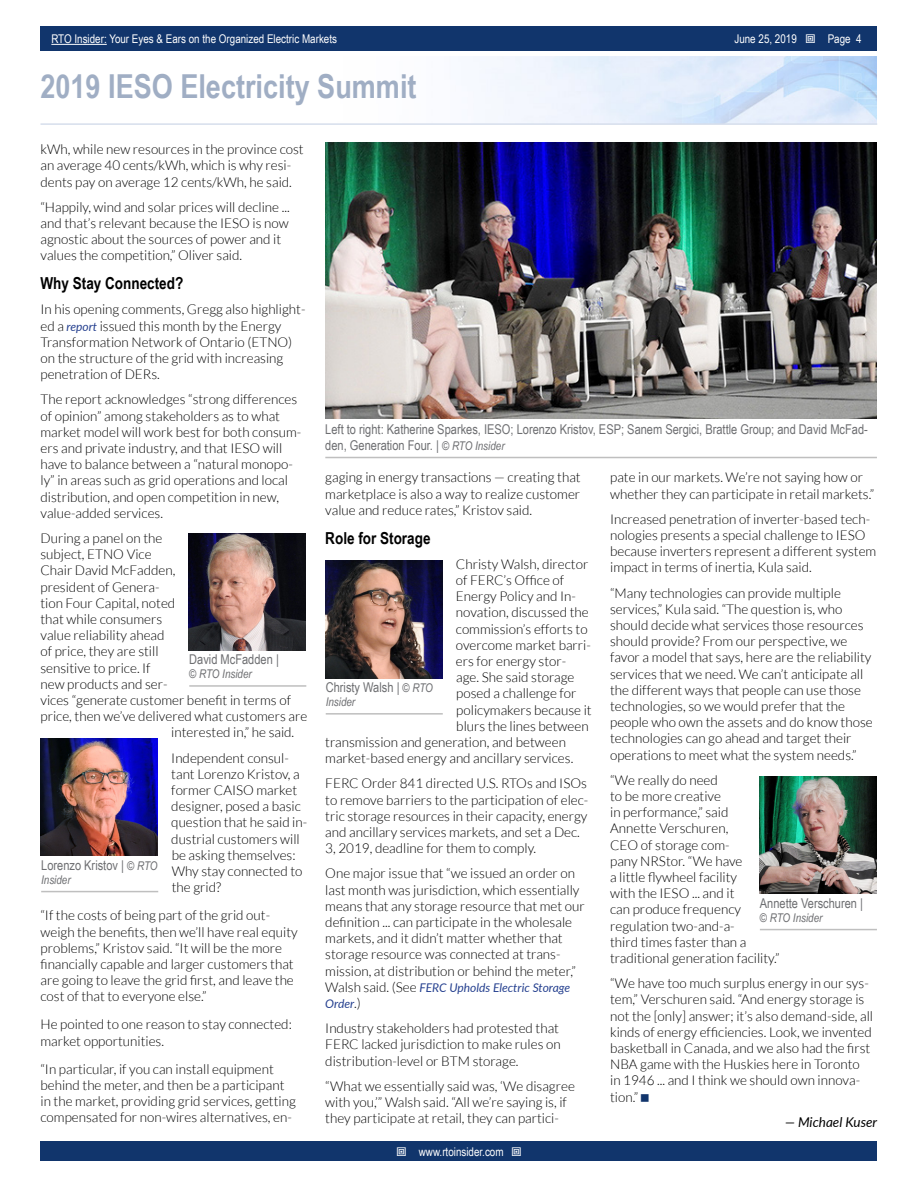
<style>
.page{position:relative;width:918px;height:1188px;background:#fff}
.page>*{position:absolute;margin:0;border:0;box-sizing:border-box;transform-origin:0 0}
.t1{font:700 33px "Arial Narrow";color:#a0aec4}
.t2{font:700 16.5px "Arial Narrow";color:#000}
.t3{font:300 13.5px/16.2px "Lato";color:#000}
.t4{font:13.5px/16.2px "Arial Narrow";color:#6d6e71}
.t5{font:italic 13.5px "Lato";color:#000}
.t6{font:12px "Arial Narrow";color:#fff}
.t7{font:italic 12px/16.2px "Lato";color:#25408f}
.t8{font:italic 12px "Arial Narrow";color:#6d6e71}
.s1{font-style:inherit}
.s2{font-weight:400;font-style:italic;font-size:12px;color:#25408f}
.s3{font-style:italic;font-size:12px}
.s4{font-weight:300;font-style:normal;font-size:13.5px;color:#000}
</style>
<div class="page">
<div style="left:41px;top:1142px;width:836px;height:19px;background:#11356c"></div>
<div style="left:41px;top:27px;width:836px;height:24px;background:#11356c"></div>
<hr style="left:51px;top:44px;width:56px;height:1px;background:#fff">
<img style="left:485px;top:56px;width:392px;height:67px">
<hr style="left:40px;top:123px;width:837px;height:2px;background:#d6deec">
<img style="left:189px;top:533px;width:117px;height:117px">
<hr style="left:189px;top:685px;width:117px;height:2px;background:#bfbfbf">
<img style="left:759px;top:777px;width:118px;height:117px">
<hr style="left:760px;top:929px;width:117px;height:1px;background:#bfbfbf">
<img style="left:41px;top:739px;width:117px;height:117px">
<hr style="left:41px;top:891px;width:117px;height:1px;background:#bfbfbf">
<img style="left:325px;top:561px;width:117px;height:117px">
<hr style="left:326px;top:713px;width:117px;height:2px;background:#bfbfbf">
<img style="left:325px;top:143px;width:551px;height:275px">
<hr style="left:325px;top:457px;width:552px;height:1px;background:#bfbfbf">
<p class="t6" style="left:51px;top:30px;width:287px">RTO Insider: Your Eyes &amp; Ears on the Organized Electric Markets</p>
<p class="t6" style="left:734px;top:30px;width:64px">June 25, <span class="s1">2019</span></p>
<p class="t6" style="left:828px;top:30px;width:35px">Page 4</p>
<h1 class="t1" style="left:40px;top:61px;width:378px">2019 IESO Electricity Summit</h1>
<p class="t3" style="left:40px;top:141px;width:265px">kWh, while new resources in the province cost an average 40 cents/kWh, which is why resi&shy;dents pay on average 12 cents/kWh, he said.</p>
<p class="t3" style="left:40px;top:199px;width:251px">“Happily, wind and solar prices will decline ... and that’s relevant because the IESO is now agnostic about the sources of power and it values the competition,” Oliver said.</p>
<p class="t2" style="left:40px;top:271px;width:144px">Why Stay Connected?</p>
<p class="t3" style="left:40px;top:302px;width:267px">In his opening comments, Gregg also highlight&shy;ed a <span class="s2">report</span> issued this month by the Energy Transformation Network of Ontario (ETNO) on the structure of the grid with increasing penetration of DERs.</p>
<p class="t3" style="left:40px;top:392px;width:262px">The report acknowledges “strong differences of opinion” among stakeholders as to what market model will work best for both consum&shy;ers and private industry, and that IESO will have to balance between a “natural monopo&shy;ly” in areas such as grid operations and local distribution, and open competition in new, value-added services.</p>
<p class="t3" style="left:40px;top:530px;width:124px">During a panel on the</p>
<p class="t3" style="left:40px;top:546px;width:113px">subject, ETNO Vice</p>
<p class="t3" style="left:40px;top:563px;width:136px">Chair David McFadden,</p>
<p class="t3" style="left:40px;top:579px;width:121px">president of Genera-</p>
<p class="t3" style="left:40px;top:595px;width:136px">tion Four Capital, noted</p>
<p class="t3" style="left:40px;top:611px;width:123px">that while consumers</p>
<p class="t3" style="left:40px;top:627px;width:126px">value reliability ahead</p>
<p class="t3" style="left:40px;top:644px;width:120px">of price, they are still</p>
<p class="t3" style="left:40px;top:660px;width:112px">sensitive to price. If</p>
<p class="t3" style="left:40px;top:676px;width:129px">new products and ser-</p>
<p class="t3" style="left:40px;top:692px;width:252px">vices “generate customer benefit in terms of</p>
<p class="t3" style="left:40px;top:708px;width:268px">price, then we’ve delivered what customers are</p>
<p class="t3" style="left:171px;top:725px;width:124px">interested in,” he said.</p>
<p class="t3" style="left:171px;top:750px;width:137px">Independent consul&shy;tant Lorenzo Kristov, a former CAISO market designer, posed a basic question that he said in&shy;dustrial customers will be asking themselves:<br>Why stay connected to the grid?</p>
<p class="t3" style="left:40px;top:907px;width:259px">“If the costs of being part of the grid out&shy;weigh the benefits, then we’ll have real equity problems,” Kristov said. “It will be the more financially capable and larger customers that are going to leave the grid first, and leave the cost of that to everyone else.”</p>
<p class="t3" style="left:40px;top:1017px;width:253px">He pointed to one reason to stay connected: market opportunities.</p>
<p class="t3" style="left:40px;top:1061px;width:257px">“In particular, if you can install equipment behind the meter, and then be a participant in the market, providing grid services, getting compensated for non-wires alternatives, en-</p>
<p class="t4" style="left:325px;top:420px;width:544px">Left to right: Katherine Sparkes, IESO; Lorenzo Kristov, ESP; Sanem Sergici, Brattle Group; and David McFad&shy;den, Generation Four. | <span class="s3">© RTO Insider</span></p>
<p class="t3" style="left:610px;top:469px;width:266px">pate in our markets. We’re not saying how or whether they can participate in retail markets.”</p>
<p class="t3" style="left:610px;top:511px;width:268px">Increased penetration of inverter-based tech&shy;nologies presents a special challenge to IESO because inverters represent a different system impact in terms of inertia, Kula said.</p>
<p class="t3" style="left:610px;top:585px;width:264px">“Many technologies can provide multiple services,” Kula said. “The question is, who should decide what services those resources should provide? From our perspective, we favor a model that says, here are the reliability services that we need. We can’t anticipate all the different ways that people can use those technologies, so we would prefer that the people who own the assets and do know those technologies can go ahead and target their operations to meet what the system needs.”</p>
<p class="t3" style="left:610px;top:772px;width:171px">“We really do need<br>to be more creative<br>in performance,” said<br>Annette Verschuren,<br>CEO of storage com-<br>pany NRStor. “We have<br>a little flywheel facility<br>with the IESO ... and it<br>can produce frequency regulation two-and-a-<br>third times faster than a traditional generation facility.”</p>
<p class="t3" style="left:610px;top:975px;width:265px">“We have too much surplus energy in our sys&shy;tem,” Verschuren said. “And energy storage is not the [only] answer; it’s also demand-side, all kinds of energy efficiencies. Look, we invented basketball in Canada, and we also had the first NBA game with the Huskies here in Toronto in 1946 ... and I think we should own innova&shy;tion.”</p>
<p class="t5" style="left:785px;top:1112px;width:94px">— Michael Kuser</p>
<p class="t3" style="left:325px;top:470px;width:257px;text-align:justify">gaging in energy transactions — creating that marketplace is also a way to realize customer value and reduce rates,” Kristov said.</p>
<p class="t2" style="left:325px;top:525px;width:107px">Role for Storage</p>
<p class="t3" style="left:456px;top:556px;width:134px">Christy Walsh, director</p>
<p class="t3" style="left:456px;top:572px;width:110px">of FERC’s Office of</p>
<p class="t3" style="left:456px;top:588px;width:122px">Energy Policy and In-</p>
<p class="t3" style="left:456px;top:604px;width:134px">novation, discussed the</p>
<p class="t3" style="left:456px;top:621px;width:133px">commission’s efforts to</p>
<p class="t3" style="left:456px;top:637px;width:137px">overcome market barri-</p>
<p class="t3" style="left:456px;top:653px;width:112px">ers for energy stor-</p>
<p class="t3" style="left:456px;top:669px;width:120px">age. She said storage</p>
<p class="t3" style="left:456px;top:685px;width:122px">posed a challenge for</p>
<p class="t3" style="left:456px;top:702px;width:137px">policymakers because it</p>
<p class="t3" style="left:456px;top:718px;width:134px">blurs the lines between</p>
<p class="t3" style="left:325px;top:734px;width:242px">transmission and generation, and between</p>
<p class="t3" style="left:325px;top:750px;width:250px">market-based energy and ancillary services.</p>
<p class="t3" style="left:325px;top:775px;width:265px">FERC Order 841 directed U.S. RTOs and ISOs to remove barriers to the participation of elec&shy;tric storage resources in their capacity, energy and ancillary services markets, and set a Dec.<br>3, 2019, deadline for them to comply.</p>
<p class="t3" style="left:325px;top:866px;width:261px">One major issue that “we issued an order on last month was jurisdiction, which essentially means that any storage resource that met our definition ... can participate in the wholesale markets, and it didn’t matter whether that storage resource was connected at trans&shy;mission, at distribution or behind the meter,”</p>
<p class="t7" style="left:325px;top:979px;width:246px"><span class="s4">Walsh said. (See</span> FERC Upholds Electric Storage<br>Order<span class="s4">.)</span></p>
<p class="t3" style="left:325px;top:1020px;width:237px">Industry stakeholders had protested that<br>FERC lacked jurisdiction to make rules on distribution-level or BTM storage.</p>
<p class="t3" style="left:325px;top:1078px;width:251px">“What we essentially said was, ‘We disagree with you,’” Walsh said. “All we’re saying is, if they participate at retail, they can partici-</p>
<p class="t4" style="left:189px;top:651px;width:91px">David McFadden |</p>
<p class="t8" style="left:189px;top:666px;width:64px">© RTO Insider</p>
<p class="t4" style="left:326px;top:679px;width:109px">Christy Walsh | <span class="s3">© RTO</span></p>
<p class="t8" style="left:326px;top:694px;width:31px">Insider</p>
<p class="t4" style="left:41px;top:856px;width:118px">Lorenzo Kristov | <span class="s3">© RTO</span></p>
<p class="t8" style="left:41px;top:872px;width:31px">Insider</p>
<p class="t4" style="left:760px;top:894px;width:105px">Annette Verschuren |</p>
<p class="t8" style="left:760px;top:909px;width:64px">© RTO Insider</p>
<p class="t6" style="left:419px;top:1143px;width:86px">www.rtoinsider.com</p>
</div>
